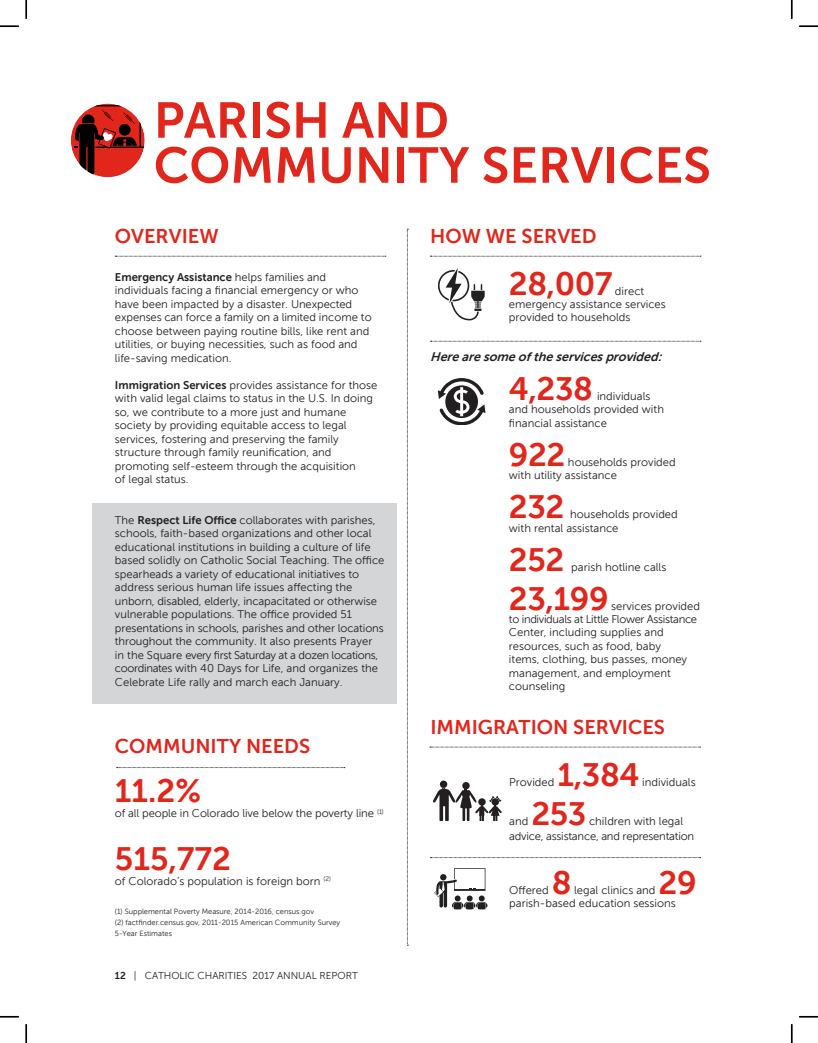
<style>
.page{position:relative;width:818px;height:1043px;background:#fff}
.page>*{position:absolute;margin:0;border:0;box-sizing:border-box;transform-origin:0 0}
.t1{font:50px/45px "Museo Sans 700";color:#e1261c}
.t2{font:32.5px "Museo Sans 700";letter-spacing:-.015em;color:#e1261c}
.t3{font:20px "Museo Sans 700";color:#e1261c}
.t4{font:italic 12.5px "Museo Sans 700";color:#231f20}
.t5{font:11.25px/13.5px "Museo Sans 300";color:#231f20}
.t6{font:11.25px/15px "Museo Sans 300";letter-spacing:-.02em;color:#231f20}
.t7{font:11.25px "Museo Sans 700";color:#231f20}
.t8{font:10px "Museo Sans 300";color:#231f20}
.t9{font:7.5px/11.2px "Museo Sans 300";color:#231f20}
.s1{font-family:"Museo Sans 300"}
.s2{font-family:"Museo Sans 700"}
</style>
<div class="page">
<div style="left:92px;top:503px;width:304px;height:201px;background:#d3d5d6"></div>
<svg style="left:407px;top:229px;width:1px;height:716px"></svg>
<svg style="left:430px;top:256px;width:271px;height:1px"></svg>
<svg style="left:430px;top:341px;width:271px;height:1px"></svg>
<svg style="left:115px;top:256px;width:271px;height:1px"></svg>
<svg style="left:117px;top:767px;width:228px;height:1px"></svg>
<svg style="left:438px;top:268px;width:46px;height:52px"></svg>
<svg style="left:438px;top:378px;width:47px;height:46px"></svg>
<svg style="left:71px;top:104px;width:74px;height:73px"></svg>
<svg style="left:430px;top:857px;width:270px;height:1px"></svg>
<svg style="left:434px;top:868px;width:53px;height:41px"></svg>
<svg style="left:433px;top:782px;width:68px;height:38px"></svg>
<svg style="left:430px;top:746px;width:270px;height:1px"></svg>
<svg style="left:0;top:25px;width:19px;height:2px"></svg>
<svg style="left:799px;top:25px;width:19px;height:2px"></svg>
<svg style="left:0;top:1015px;width:19px;height:2px"></svg>
<svg style="left:799px;top:1015px;width:19px;height:2px"></svg>
<svg style="left:25px;top:0;width:2px;height:19px"></svg>
<svg style="left:25px;top:1024px;width:2px;height:18px"></svg>
<svg style="left:790px;top:0;width:2px;height:19px"></svg>
<svg style="left:790px;top:1024px;width:2px;height:18px"></svg>
<h1 class="t1" style="left:154px;top:100px;width:558px">PARISH AND<br>COMMUNITY SERVICES</h1>
<h3 class="t3" style="left:115px;top:227px;width:105px">OVERVIEW</h3>
<p class="t7" style="left:115px;top:271px;width:213px">Emergency Assistance <span class="s1">helps families and</span></p>
<p class="t5" style="left:115px;top:283px;width:258px">individuals facing a financial emergency or who have been impacted by a disaster. Unexpected expenses can force a family on a limited income to choose between paying routine bills, like rent and utilities, or buying necessities, such as food and life-saving medication.</p>
<p class="t5" style="left:115px;top:378px;width:264px"><span class="s2">Immigration Services</span> provides assistance for those with valid legal claims to status in the U.S. In doing so, we contribute to a more just and humane society by providing equitable access to legal services, fostering and preserving the family structure through family reunification, and promoting self-esteem through the acquisition<br>of legal status.</p>
<p class="t5" style="left:115px;top:513px;width:271px">The <span class="s2">Respect Life Office</span> collaborates with parishes, schools, faith-based organizations and other local educational institutions in building a culture of life based solidly on Catholic Social Teaching. The office spearheads a variety of educational initiatives to address serious human life issues affecting the unborn, disabled, elderly, incapacitated or otherwise vulnerable populations. The office provided 51 presentations in schools, parishes and other locations throughout the community. It also presents Prayer<br>in the Square every first Saturday at a dozen locations, coordinates with 40 Days for Life, and organizes the Celebrate Life rally and march each January.</p>
<h3 class="t3" style="left:115px;top:737px;width:197px">COMMUNITY NEEDS</h3>
<h2 class="t2" style="left:115px;top:776px;width:88px">11.2%</h2>
<p class="t5" style="left:115px;top:807px;width:270px">of all people in Colorado live below the poverty line <sup>(1)</sup></p>
<h2 class="t2" style="left:115px;top:843px;width:118px">515,772</h2>
<p class="t5" style="left:115px;top:874px;width:218px">of Colorado’s population is foreign born <sup>(2)</sup></p>
<p class="t9" style="left:115px;top:905px;width:227px">(1) Supplemental Poverty Measure, 2014-2016, census.gov<br>(2) factfinder.census.gov, 2011-2015 American Community Survey<br>5-Year Estimates</p>
<p class="t8" style="left:115px;top:970px;width:244px"><span class="s2">12</span> | CATHOLIC CHARITIES 2017 ANNUAL REPORT</p>
<h3 class="t3" style="left:430px;top:227px;width:168px">HOW WE SERVED</h3>
<h2 class="t2" style="left:509px;top:268px;width:105px">28,007</h2>
<p class="t5" style="left:509px;top:284px;width:158px;text-indent:106px">direct emergency assistance services provided to households</p>
<p class="t4" style="left:430px;top:351px;width:236px">Here are some ofthe servicesprovided:</p>
<h2 class="t2" style="left:509px;top:373px;width:86px">4,238</h2>
<p class="t5" style="left:509px;top:390px;width:156px;text-indent:88px">individuals and households provided with financial assistance</p>
<h2 class="t2" style="left:509px;top:439px;width:58px">922</h2>
<p class="t5" style="left:509px;top:456px;width:168px;text-indent:59px">households provided with utility assistance</p>
<h2 class="t2" style="left:509px;top:492px;width:57px">232</h2>
<p class="t5" style="left:509px;top:508px;width:170px;text-indent:61px">households provided with rental assistance</p>
<h2 class="t2" style="left:509px;top:544px;width:57px">252</h2>
<p class="t5" style="left:571px;top:560px;width:97px">parish hotline calls</p>
<h2 class="t2" style="left:509px;top:583px;width:101px">23,199</h2>
<p class="t5" style="left:509px;top:599px;width:193px;text-indent:102px">services provided to individuals at Little Flower Assistance<br>Center, including supplies and resources, such as food, baby<br>items, clothing, bus passes, money management, and employment counseling</p>
<h3 class="t3" style="left:430px;top:718px;width:236px">IMMIGRATION SERVICES</h3>
<h2 class="t2" style="left:557px;top:759px;width:84px">1,384</h2>
<p class="t5" style="left:509px;top:775px;width:47px">Provided</p>
<p class="t5" style="left:642px;top:775px;width:55px">individuals</p>
<h2 class="t2" style="left:531px;top:798px;width:57px">253</h2>
<p class="t5" style="left:509px;top:814px;width:21px">and</p>
<p class="t6" style="left:509px;top:813px;width:186px;text-indent:80px">children with legal advice, assistance, and representation</p>
<h2 class="t2" style="left:658px;top:867px;width:40px">29</h2>
<p class="t5" style="left:509px;top:897px;width:168px">parish-based education sessions</p>
<h2 class="t2" style="left:551px;top:867px;width:21px">8</h2>
<p class="t5" style="left:509px;top:883px;width:41px">Offered</p>
<p class="t5" style="left:574px;top:883px;width:83px">legal clinics and</p>
</div>
